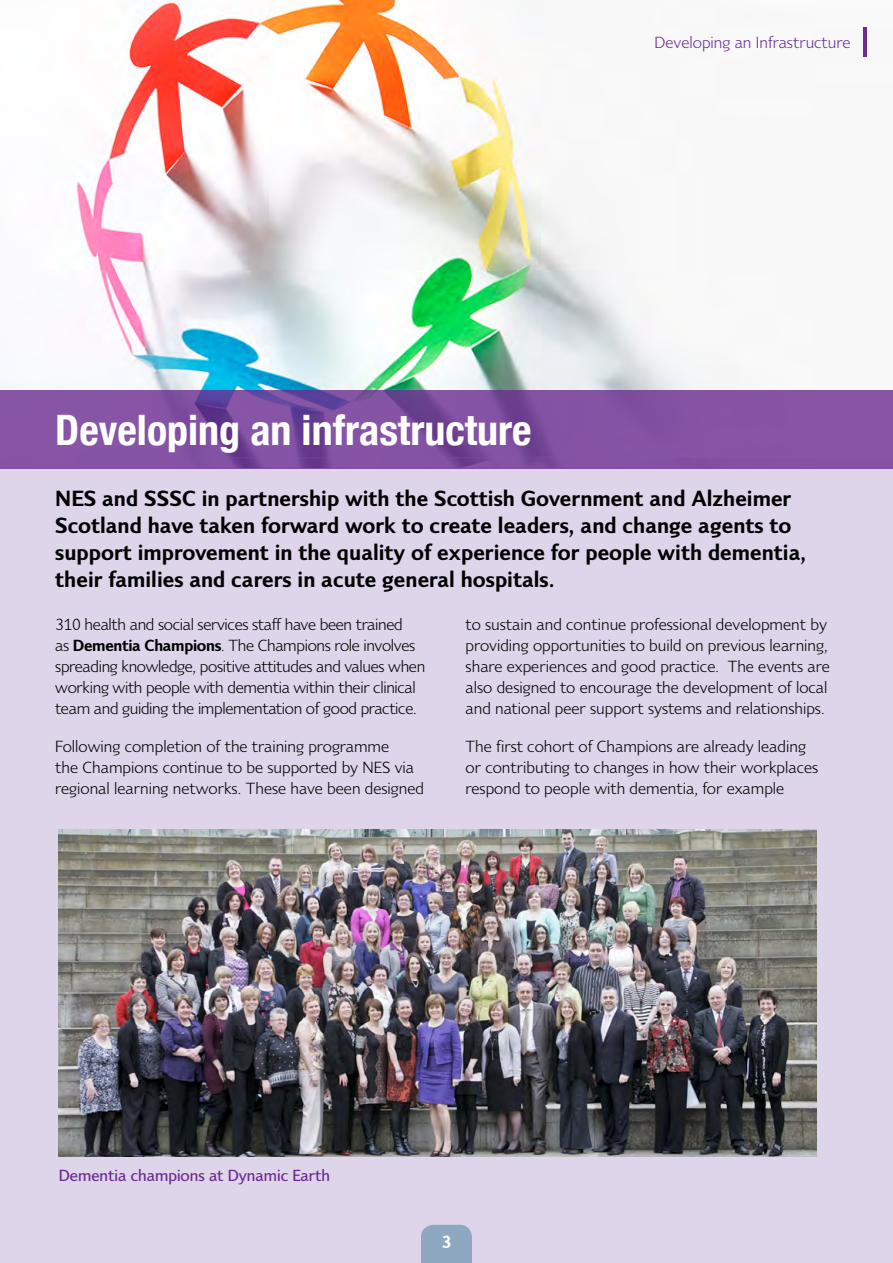
<style>
.page{position:relative;width:893px;height:1263px;background:#fff}
.page>*{position:absolute;margin:0;border:0;box-sizing:border-box;transform-origin:0 0}
.t1{font:700 condensed 42px "Helvetica Neue";color:#fff}
.t2{font:600 22.5px/27px "Sky Sans";color:#000}
.t3{font:600 18px "Sky Sans";color:#fff}
.t4{font:16.5px/21px "Sky Sans";color:#000}
.t5{font:16.5px/21px "Sky Sans";letter-spacing:-.02em;color:#000}
.t6{font:500 16.5px "Sky Sans";color:#6c2c91}
.t7{font:16.5px "Sky Sans";color:#6c2c91}
.s1{font-weight:600}
</style>
<div class="page">
<img style="left:0;top:0;width:867px;height:390px">
<div style="left:0;top:468px;width:893px;height:795px;background:#ded5ea"></div>
<svg style="left:0;top:390px;width:893px;height:79px;background:#804fa1"></svg>
<img style="left:59px;top:829px;width:757px;height:328px">
<div style="left:421px;top:1225px;width:51px;height:38px;background:#8ea8c1"></div>
<hr style="left:863px;top:27px;width:3px;height:30px;background:#6c2c91">
<p class="t7" style="left:655px;top:33px;width:197px">Developing an Infrastructure</p>
<h1 class="t1" style="left:55px;top:395px;width:478px">Developing an infrastructure</h1>
<p class="t2" style="left:55px;top:485px;width:753px">NES and SSSC in partnership with the Scottish Government and Alzheimer Scotland have taken forward work to create leaders, and change agents to support improvement in the quality of experience for people with dementia, their families and carers in acute general hospitals.</p>
<p class="t5" style="left:55px;top:614px;width:372px">310 health and social services staff have been trained<br>as <span class="s1">Dementia Champions</span>. The Champions role involves spreading knowledge, positive attitudes and values when working with people with dementia within their clinical team and guiding the implementation of good practice.</p>
<p class="t4" style="left:55px;top:736px;width:370px">Following completion of the training programme<br>the Champions continue to be supported by NES via regional learning networks. These have been designed</p>
<p class="t4" style="left:466px;top:614px;width:366px">to sustain and continue professional development by providing opportunities to build on previous learning, share experiences and good practice. The events are also designed to encourage the development of local and national peer support systems and relationships.</p>
<p class="t4" style="left:466px;top:736px;width:354px">The first cohort of Champions are already leading or contributing to changes in how their workplaces respond to people with dementia, for example</p>
<p class="t6" style="left:59px;top:1166px;width:273px">Dementia champions at Dynamic Earth</p>
<p class="t3" style="left:442px;top:1231px;width:11px">3</p>
</div>
